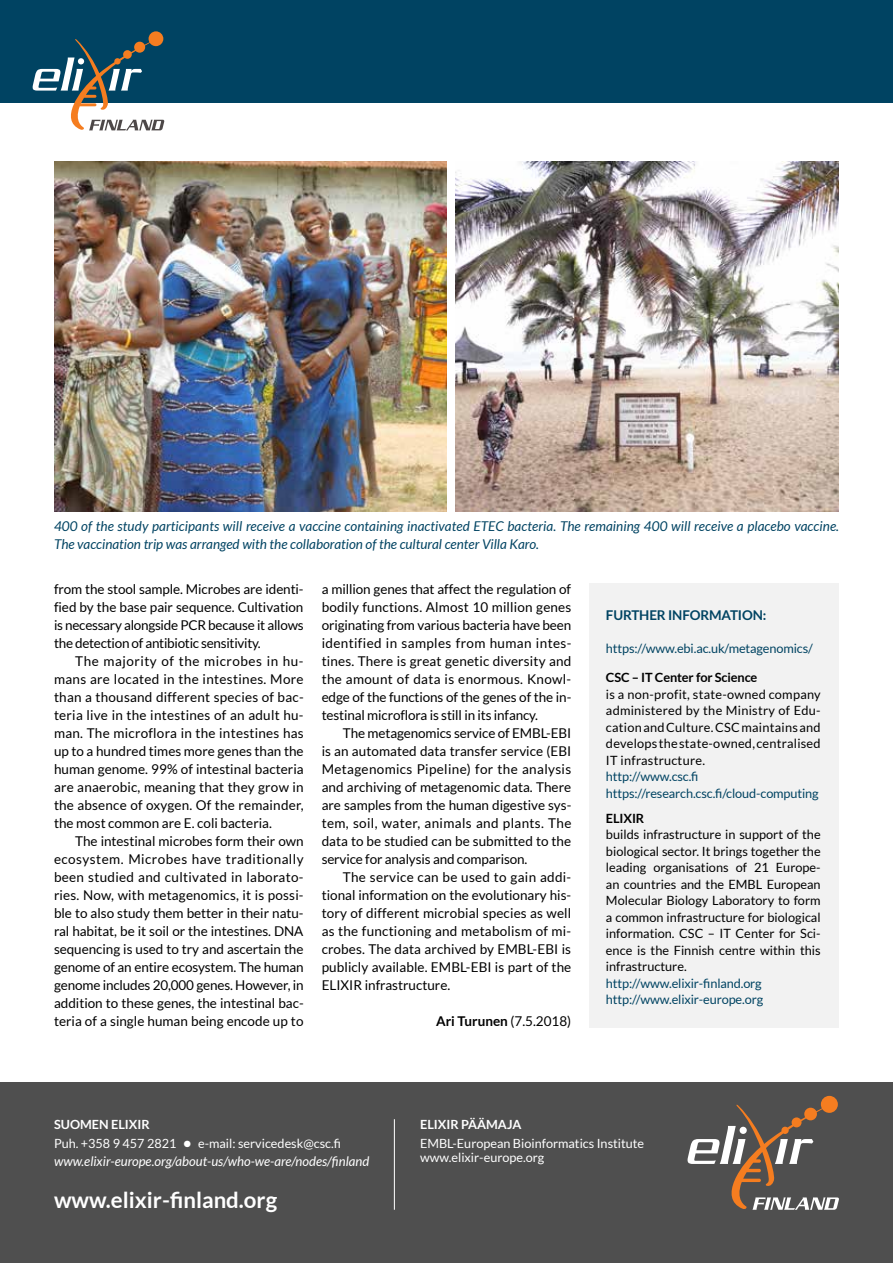
<style>
.page{position:relative;width:893px;height:1263px;background:#fff}
.page>*{position:absolute;margin:0;border:0;box-sizing:border-box;transform-origin:0 0}
.t1{font:700 22.2px "Lato";color:#fff}
.t2{font:13.5px/18px "Lato";color:#000;text-align:justify}
.t3{font:italic 13.5px/18px "Lato";letter-spacing:.005em;color:#004362}
.t4{font:700 13.5px "Lato";color:#000}
.t5{font:700 13.5px "Lato";letter-spacing:-.01em;color:#004362}
.t6{font:italic 13.2px "Lato";color:#fff}
.t7{font:12.75px/16.5px "Lato";color:#000;text-align:justify}
.t8{font:12.75px/16.5px "Lato";letter-spacing:-.01em;color:#004362}
.t9{font:700 12.75px "Lato";letter-spacing:-.01em;color:#000}
.t10{font:12.6px/18.5px "Lato";color:#fff}
.t11{font:700 12.6px "Lato";color:#fff}
.s1{font-weight:400}
.s2{font-weight:700}
</style>
<div class="page">
<div style="left:0;top:0;width:893px;height:102px;background:#004362"></div>
<svg style="left:33px;top:31px;width:132px;height:100px"></svg>
<div style="left:589px;top:584px;width:250px;height:444px;background:#f2f2f2"></div>
<div style="left:0;top:1083px;width:893px;height:180px;background:#4f4f4f"></div>
<hr style="left:394px;top:1119px;width:1px;height:91px;background:#fff">
<svg style="left:687px;top:1096px;width:152px;height:114px"></svg>
<img style="left:54px;top:162px;width:392px;height:349px">
<img style="left:455px;top:162px;width:384px;height:349px">
<p class="t3" style="left:54px;top:518px;width:787px">400 of the study participants will receive a vaccine containing inactivated ETEC bacteria. The remaining 400 will receive a placebo vaccine.<br>The vaccination trip was arranged with the collaboration of the cultural center Villa Karo.</p>
<p class="t2" style="left:54px;top:580px;width:251px">from the stool sample. Microbes are identi&shy;fied by the base pair sequence. Cultivation is necessary alongside PCR because it allows the detection of antibiotic sensitivity.</p>
<p class="t2" style="left:54px;top:652px;width:251px;text-indent:21px">The majority of the microbes in hu&shy;mans are located in the intestines. More than a thousand different species of bac&shy;teria live in the intestines of an adult hu&shy;man. The microflora in the intestines has up to a hundred times more genes than the human genome. 99% of intestinal bacteria are anaerobic, meaning that they grow in the absence of oxygen. Of the remainder, the most common are E. coli bacteria.</p>
<p class="t2" style="left:54px;top:832px;width:251px;text-indent:21px">The intestinal microbes form their own ecosystem. Microbes have traditionally been studied and cultivated in laborato&shy;ries. Now, with metagenomics, it is possi&shy;ble to also study them better in their natu&shy;ral habitat, be it soil or the intestines. DNA sequencing is used to try and ascertain the genome of an entire ecosystem. The human genome includes 20,000 genes. However, in addition to these genes, the intestinal bac&shy;teria of a single human being encode up to</p>
<p class="t2" style="left:322px;top:580px;width:251px">a million genes that affect the regulation of bodily functions. Almost 10 million genes originating from various bacteria have been identified in samples from human intes&shy;tines. There is great genetic diversity and the amount of data is enormous. Knowl&shy;edge of the functions of the genes of the in&shy;testinal microflora is still in its infancy.</p>
<p class="t2" style="left:322px;top:724px;width:251px;text-indent:21px">The metagenomics service of EMBL-EBI is an automated data transfer service (EBI Metagenomics Pipeline) for the analysis and archiving of metagenomic data. There are samples from the human digestive sys&shy;tem, soil, water, animals and plants. The data to be studied can be submitted to the service for analysis and comparison.</p>
<p class="t2" style="left:322px;top:868px;width:251px;text-indent:21px">The service can be used to gain addi&shy;tional information on the evolutionary his&shy;tory of different microbial species as well as the functioning and metabolism of mi&shy;crobes. The data archived by EMBL-EBI is publicly available. EMBL-EBI is part of the ELIXIR infrastructure.</p>
<p class="t4" style="left:436px;top:1013px;width:137px">Ari Turunen <span class="s1">(7.5.2018)</span></p>
<p class="t5" style="left:606px;top:607px;width:162px">FURTHER INFORMATION:</p>
<p class="t8" style="left:606px;top:640px;width:208px">https://www.ebi.ac.uk/metagenomics/</p>
<p class="t9" style="left:606px;top:670px;width:153px">CSC – IT Center for Science</p>
<p class="t7" style="left:606px;top:686px;width:216px">is a non-profit, state-owned company administered by the Ministry of Edu&shy;cation and Culture. CSC maintains and develops the state-owned, centralised IT infrastructure.</p>
<p class="t8" style="left:606px;top:768px;width:214px">http://www.csc.fi https://research.csc.fi/cloud-computing</p>
<p class="t9" style="left:606px;top:811px;width:40px">ELIXIR</p>
<p class="t7" style="left:606px;top:826px;width:216px">builds infrastructure in support of the biological sector. It brings together the leading organisations of 21 Europe&shy;an countries and the EMBL European Molecular Biology Laboratory to form a common infrastructure for biological information. CSC – IT Center for Sci&shy;ence is the Finnish centre within this infrastructure.</p>
<p class="t8" style="left:606px;top:975px;width:159px">http://www.elixir-finland.org http://www.elixir-europe.org</p>
<p class="t10" style="left:54px;top:1115px;width:288px"><span class="s2">SUOMEN ELIXIR<br></span>Puh. +358 9 457 2821 ● e-mail: servicedesk@csc.fi</p>
<p class="t6" style="left:54px;top:1154px;width:317px">www.elixir-europe.org/about-us/who-we-are/nodes/finland</p>
<h1 class="t1" style="left:54px;top:1187px;width:225px">www.elixir-finland.org</h1>
<p class="t11" style="left:420px;top:1117px;width:103px">ELIXIR PÄÄMAJA</p>
<p class="t10" style="left:420px;top:1136px;width:226px;line-height:14.1px">EMBL-European Bioinformatics Institute www.elixir-europe.org</p>
</div>
